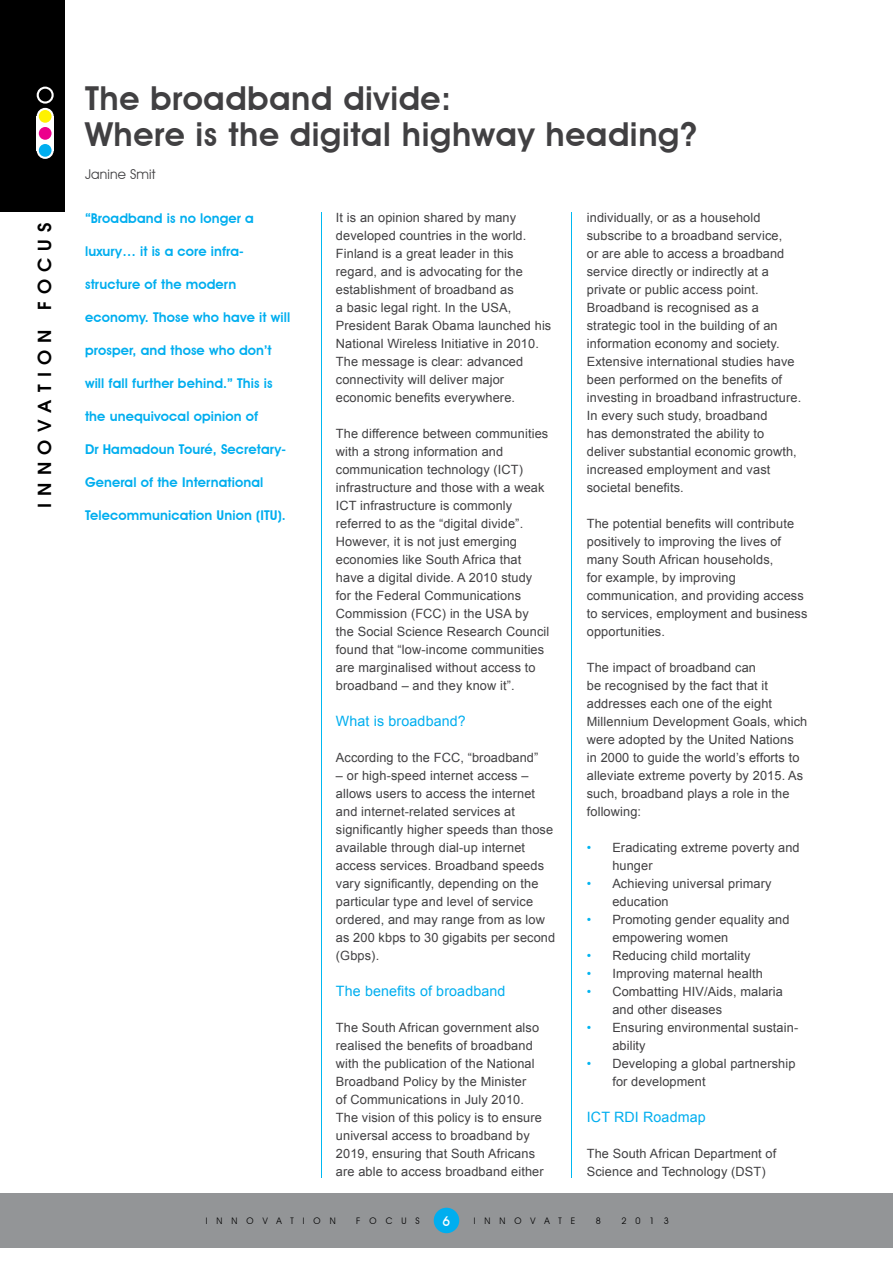
<style>
.page{position:relative;width:893px;height:1263px;background:#fff}
.page>*{position:absolute;margin:0;border:0;box-sizing:border-box;transform-origin:0 0}
.t1{font:600 33px/36px "Avant Garde IT Cby BT";letter-spacing:.02em;color:#414042}
.t2{font:600 18px "Avant Garde";letter-spacing:.4em;color:#000}
.t3{font:14.25px "Arial";letter-spacing:.01em;color:#00aeef}
.t4{font:600 13.5px "Avant Garde IT Cby BT";letter-spacing:.01em;color:#00aeef}
.t5{font:13.5px "Avant Garde IT Cby BT";letter-spacing:.01em;color:#414042}
.t6{font:500 13.5px "Avant Garde IT Cby BT";color:#fff}
.t7{font:12.75px/18px "Arial";letter-spacing:.01em;color:#414042}
.t8{font:9px "Avant Garde IT Cby BT";letter-spacing:1em;color:#000}
.s1{color:#00b3f0}
</style>
<div class="page">
<div style="left:0;top:1194px;width:893px;height:54px;background:#939597"></div>
<div style="left:434px;top:1208px;width:25px;height:25px;background:#00aeef;border-radius:50%"></div>
<div style="left:0;top:0;width:64px;height:212px;background:#000"></div>
<svg style="left:37px;top:87px;width:17px;height:17px"></svg>
<div style="left:39px;top:89px;width:13px;height:12px;background:#000;border-radius:50%"></div>
<div style="left:37px;top:117px;width:17px;height:34px;background:#fff"></div>
<svg style="left:37px;top:108px;width:17px;height:17px"></svg>
<div style="left:39px;top:110px;width:13px;height:13px;background:#fff200;border-radius:50%"></div>
<div style="left:39px;top:127px;width:13px;height:13px;background:#ec008c;border-radius:50%"></div>
<svg style="left:37px;top:142px;width:17px;height:17px"></svg>
<div style="left:39px;top:144px;width:13px;height:13px;background:#00aeef;border-radius:50%"></div>
<hr style="left:321px;top:213px;width:1px;height:965px;background:#00b9f1">
<hr style="left:571px;top:213px;width:1px;height:965px;background:#00b9f1">
<h1 class="t1" style="left:85px;top:80px;width:613px">The broadband divide:<br>Where is the digital highway heading?</h1>
<p class="t5" style="left:85px;top:166px;width:72px">Janine Smit</p>
<p class="t7" style="left:587px;top:209px;width:216px">individually, or as a household subscribe to a broadband service,<br>or are able to access a broadband service directly or indirectly at a private or public access point.<br>Broadband is recognised as a strategic tool in the building of an information economy and society.<br>Extensive international studies have been performed on the benefits of investing in broadband infrastructure.<br>In every such study, broadband<br>has demonstrated the ability to deliver substantial economic growth, increased employment and vast societal benefits.</p>
<p class="t7" style="left:587px;top:515px;width:222px">The potential benefits will contribute positively to improving the lives of many South African households,<br>for example, by improving communication, and providing access to services, employment and business opportunities.</p>
<p class="t7" style="left:587px;top:659px;width:222px">The impact of broadband can<br>be recognised by the fact that it addresses each one of the eight<br>Millennium Development Goals, which were adopted by the United Nations<br>in 2000 to guide the world’s efforts to alleviate extreme poverty by 2015. As such, broadband plays a role in the following:</p>
<p class="t7" style="left:612px;top:839px;width:189px;text-indent:-26px"><span class="s1">•</span> Eradicating extreme poverty and hunger</p>
<p class="t7" style="left:612px;top:875px;width:161px;text-indent:-26px"><span class="s1">•</span> Achieving universal primary education</p>
<p class="t7" style="left:612px;top:911px;width:179px;text-indent:-26px"><span class="s1">•</span> Promoting gender equality and empowering women</p>
<p class="t7" style="left:587px;top:947px;width:165px"><span class="s1">•</span> Reducing child mortality</p>
<p class="t7" style="left:587px;top:965px;width:177px"><span class="s1">•</span> Improving maternal health</p>
<p class="t7" style="left:612px;top:983px;width:172px;text-indent:-26px"><span class="s1">•</span> Combatting HIV/Aids, malaria and other diseases</p>
<p class="t7" style="left:612px;top:1019px;width:187px;text-indent:-26px"><span class="s1">•</span> Ensuring environmental sustain&shy;ability</p>
<p class="t7" style="left:612px;top:1055px;width:185px;text-indent:-26px"><span class="s1">•</span> Developing a global partnership for development</p>
<p class="t3" style="left:587px;top:1108px;width:120px">ICT RDI Roadmap</p>
<p class="t7" style="left:587px;top:1145px;width:191px">The South African Department of<br>Science and Technology (DST)</p>
<h2 class="t2" style="left:32px;top:508px;width:287px;rotate:-90deg">INNOVATION FOCUS</h2>
<p class="t7" style="left:336px;top:209px;width:217px">It is an opinion shared by many developed countries in the world.<br>Finland is a great leader in this regard, and is advocating for the establishment of broadband as<br>a basic legal right. In the USA,<br>President Barak Obama launched his<br>National Wireless Initiative in 2010.<br>The message is clear: advanced connectivity will deliver major economic benefits everywhere.</p>
<p class="t4" style="left:85px;top:210px;width:170px">“Broadband is no longer a</p>
<p class="t4" style="left:85px;top:243px;width:160px">luxury… it is a core infra-</p>
<p class="t4" style="left:85px;top:276px;width:153px">structure of the modern</p>
<p class="t4" style="left:85px;top:309px;width:207px">economy. Those who have it will</p>
<p class="t4" style="left:85px;top:342px;width:188px">prosper, and those who don’t</p>
<p class="t4" style="left:85px;top:375px;width:189px">will fall further behind.” This is</p>
<p class="t4" style="left:85px;top:408px;width:175px">the unequivocal opinion of</p>
<p class="t4" style="left:85px;top:441px;width:202px">Dr Hamadoun Touré, Secretary-</p>
<p class="t4" style="left:85px;top:474px;width:180px">General of the International</p>
<p class="t4" style="left:85px;top:507px;width:202px">Telecommunication Union (ITU).</p>
<p class="t7" style="left:336px;top:425px;width:215px">The difference between communities with a strong information and communication technology (ICT) infrastructure and those with a weak ICT infrastructure is commonly referred to as the “digital divide”.<br>However, it is not just emerging economies like South Africa that have a digital divide. A 2010 study for the Federal Communications Commission (FCC) in the USA by the Social Science Research Council found that “low-income communities are marginalised without access to broadband – and they know it”.</p>
<p class="t3" style="left:336px;top:712px;width:131px">What is broadband?</p>
<p class="t7" style="left:336px;top:749px;width:204px">According to the FCC, “broadband”</p>
<p class="t7" style="left:336px;top:767px;width:221px">– or high-speed internet access – allows users to access the internet and internet-related services at significantly higher speeds than those available through dial-up internet access services. Broadband speeds vary significantly, depending on the particular type and level of service ordered, and may range from as low as 200 kbps to 30 gigabits per second (Gbps).</p>
<p class="t3" style="left:336px;top:982px;width:171px">The benefits of broadband</p>
<p class="t7" style="left:336px;top:1019px;width:209px">The South African government also realised the benefits of broadband with the publication of the National Broadband Policy by the Minister<br>of Communications in July 2010.<br>The vision of this policy is to ensure universal access to broadband by 2019, ensuring that South Africans are able to access broadband either</p>
<p class="t8" style="left:206px;top:1215px;width:131px">INNOVATION</p>
<p class="t8" style="left:356px;top:1215px;width:65px">FOCUS</p>
<p class="t6" style="left:443px;top:1213px;width:9px">6</p>
<p class="t8" style="left:474px;top:1215px;width:103px">INNOVATE</p>
<p class="t8" style="left:596px;top:1215px;width:7px">8</p>
<p class="t8" style="left:621px;top:1215px;width:49px">2013</p>
</div>
